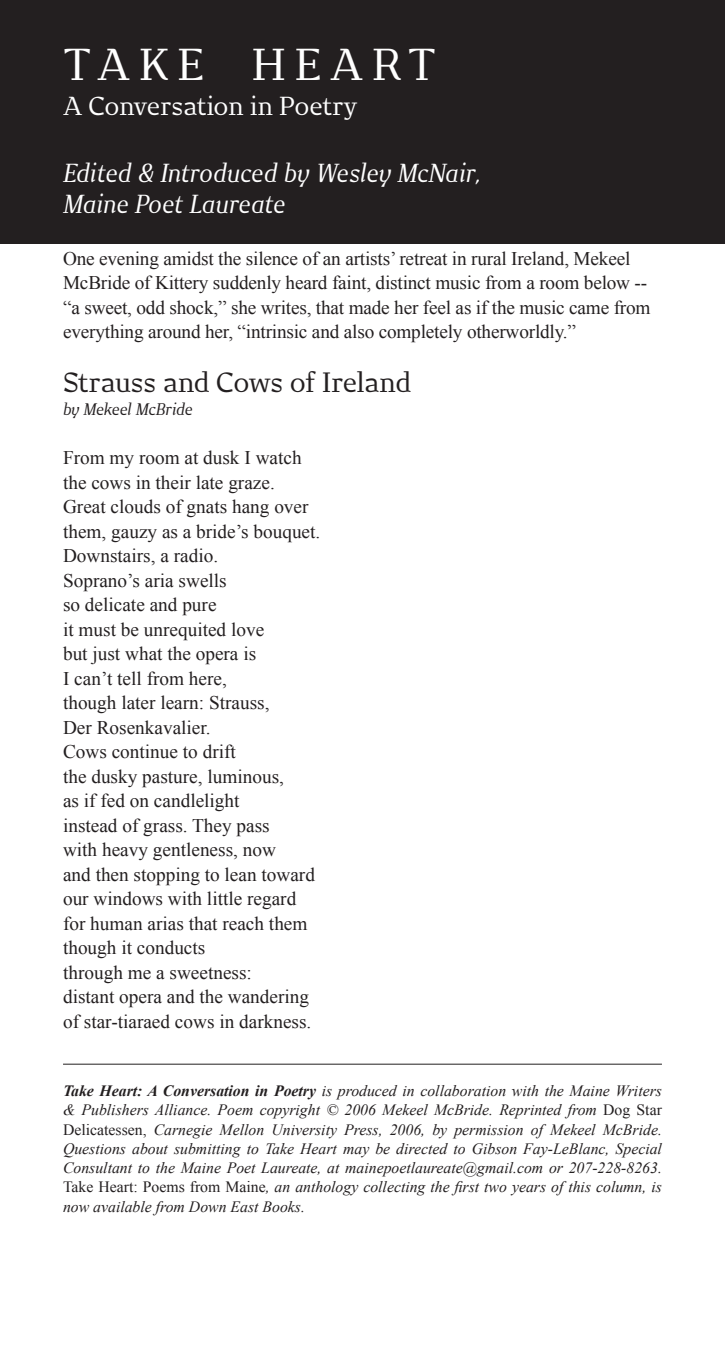
<style>
.page{position:relative;width:725px;height:1355px;background:#fff}
.page>*{position:absolute;margin:0;border:0;box-sizing:border-box;transform-origin:0 0}
.t1{font:42px "New June Serif";letter-spacing:.21em;color:#fff}
.t2{font:26.25px "New June Serif";letter-spacing:-.01em;color:#231f20}
.t3{font:italic 24.5px/31.5px "New June Serif";letter-spacing:-.02em;color:#fff}
.t4{font:24.5px "New June Serif";color:#fff}
.t5{font:19.25px/24.5px "Times New Roman";color:#231f20}
.t6{font:italic 15.75px/19.2px "Times New Roman";color:#231f20;text-align:justify}
.t7{font:italic 15.75px "New June Serif";letter-spacing:-.01em;color:#231f20}
.s1{font-weight:700}
.s2{font-style:normal}
</style>
<div class="page">
<div style="left:0;top:0;width:724px;height:243px;background:#231f20"></div>
<hr style="left:63px;top:1063px;width:599px;height:1px;background:#231f20">
<h1 class="t1" style="left:63px;top:39px;width:374px">TAKE HEART</h1>
<p class="t4" style="left:63px;top:91px;width:296px">A Conversation in Poetry</p>
<p class="t3" style="left:63px;top:156px;width:419px">Edited &amp; Introduced by Wesley McNair,<br>Maine Poet Laureate</p>
<p class="t5" style="left:63px;top:245px;width:589px">One evening amidst the silence of an artists’ retreat in rural Ireland, Mekeel McBride of Kittery suddenly heard faint, distinct music from a room below -- “a sweet, odd shock,” she writes, that made her feel as if the music came from everything around her, “intrinsic and also completely otherworldly.”</p>
<h2 class="t2" style="left:63px;top:367px;width:349px">Strauss and Cows of Ireland</h2>
<p class="t7" style="left:63px;top:400px;width:131px">by Mekeel McBride</p>
<p class="t5" style="left:63px;top:445px;width:259px">From my room at dusk I watch the cows in their late graze.<br>Great clouds of gnats hang over them, gauzy as a bride’s bouquet.<br>Downstairs, a radio.<br>Soprano’s aria swells<br>so delicate and pure<br>it must be unrequited love<br>but just what the opera is<br>I can’t tell from here,<br>though later learn: Strauss,<br>Der Rosenkavalier.<br>Cows continue to drift<br>the dusky pasture, luminous,<br>as if fed on candlelight<br>instead of grass. They pass<br>with heavy gentleness, now<br>and then stopping to lean toward our windows with little regard for human arias that reach them though it conducts<br>through me a sweetness:<br>distant opera and the wandering of star-tiaraed cows in darkness.</p>
<p class="t6" style="left:63px;top:1080px;width:600px"><span class="s1">Take Heart: A Conversation in Poetry</span> is produced in collaboration with the Maine Writers &amp; Publishers Alliance. Poem copyright © 2006 Mekeel McBride. Reprinted from <span class="s2">Dog Star Delicatessen,</span> Carnegie Mellon University Press, 2006, by permission of Mekeel McBride.<br>Questions about submitting to Take Heart may be directed to Gibson Fay-LeBlanc, Special Consultant to the Maine Poet Laureate, at mainepoetlaureate@gmail.com or 207-228-8263.<br><span class="s2">Take Heart: Poems from Maine</span>, an anthology collecting the first two years of this column, is now available from Down East Books.</p>
</div>
